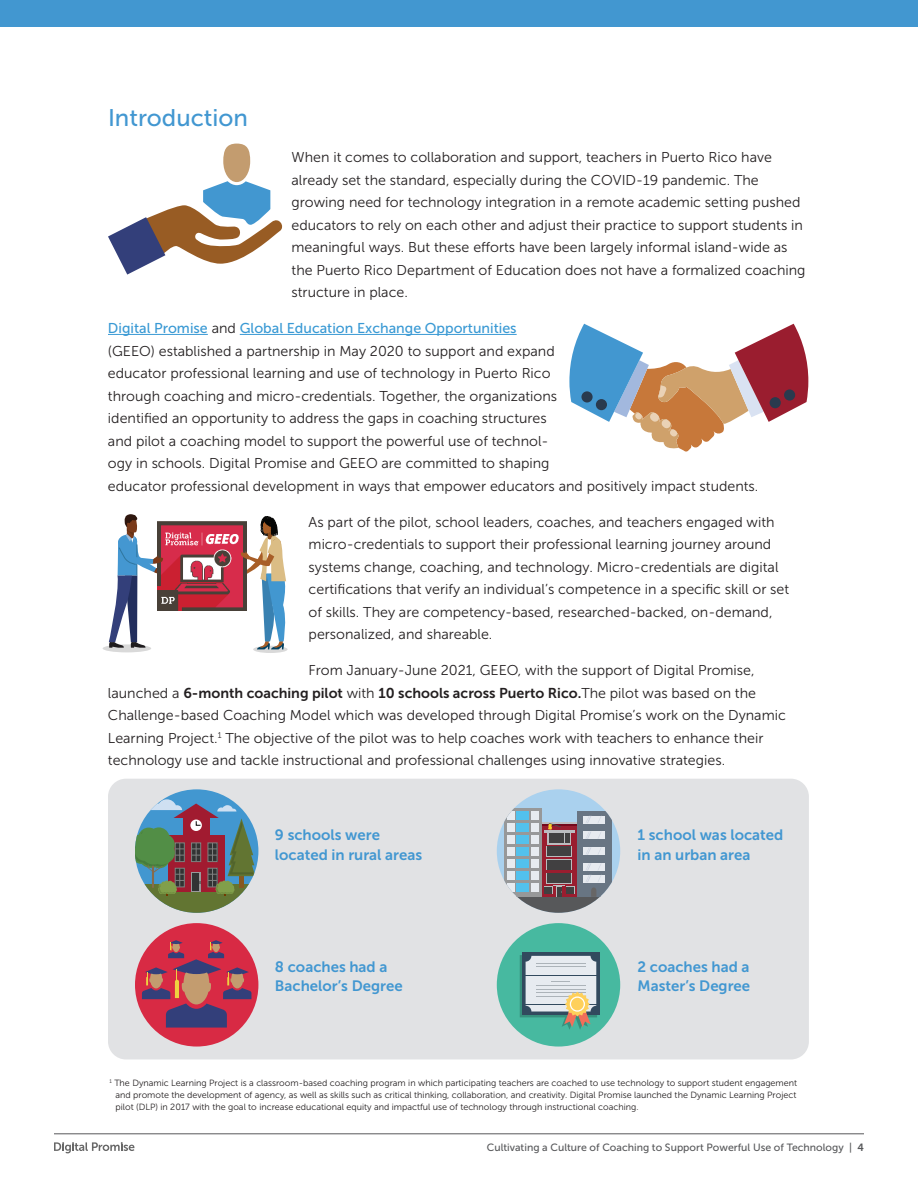
<style>
.page{position:relative;width:918px;height:1188px;background:#fff}
.page>*{position:absolute;margin:0;border:0;box-sizing:border-box;transform-origin:0 0}
.t1{font:24px "Museo Sans 500";color:#4297d1}
.t2{font:15px/19.5px "Museo Sans 700";color:#4297d1}
.t3{font:14.25px/22.5px "Museo Sans 300";color:#231f20}
.t4{font:10.5px "Museo Sans 500";color:#57585a}
.t5{font:9px/12px "Museo Sans 300";color:#231f20;text-align:justify}
.s1{font-family:"Museo Sans 500";color:#3999d4}
.s2{font-family:"Museo Sans 700"}
</style>
<div class="page">
<hr style="left:54px;top:1134px;width:810px;height:1px;background:#57585a">
<div style="left:0;top:0;width:918px;height:27px;background:#4297d0"></div>
<svg style="left:54px;top:1142px;width:80px;height:11px"></svg>
<hr style="left:108px;top:334px;width:100px;height:1px;background:#3999d4">
<hr style="left:240px;top:334px;width:277px;height:1px;background:#3999d4">
<svg style="left:108px;top:144px;width:175px;height:131px"></svg>
<svg style="left:569px;top:324px;width:239px;height:128px"></svg>
<div style="left:770px;top:397px;width:11px;height:11px;background:#293a4e;border-radius:50%"></div>
<div style="left:784px;top:389px;width:11px;height:12px;background:#293a4e;border-radius:50%"></div>
<div style="left:596px;top:399px;width:11px;height:11px;background:#293a4e;border-radius:50%"></div>
<div style="left:581px;top:391px;width:12px;height:12px;background:#293a4e;border-radius:50%"></div>
<img style="left:165px;top:521px;width:71px;height:89px">
<div style="left:103px;top:644px;width:48px;height:8px;background:#d9d9d9;border-radius:50%"></div>
<svg style="left:108px;top:514px;width:57px;height:134px"></svg>
<svg style="left:253px;top:646px;width:35px;height:7px"></svg>
<svg style="left:236px;top:516px;width:51px;height:133px"></svg>
<div style="left:108px;top:779px;width:701px;height:280px;background:#e1e2e4;border-radius:18px"></div>
<div style="left:135px;top:789px;width:123px;height:124px;background:#4297d0;border-radius:50%"></div>
<svg style="left:154px;top:896px;width:85px;height:17px"></svg>
<svg style="left:135px;top:799px;width:120px;height:97px"></svg>
<div style="left:497px;top:789px;width:123px;height:124px;background:#aad1ee;border-radius:50%"></div>
<svg style="left:517px;top:897px;width:83px;height:16px"></svg>
<div style="left:541px;top:822px;width:36px;height:75px;background:#9a1d2f"></div>
<hr style="left:541px;top:822px;width:36px;height:3px;background:#bcbdc0">
<hr style="left:541px;top:825px;width:36px;height:1px;background:#73091c">
<svg style="left:544px;top:823px;width:30px;height:73px"></svg>
<div style="left:577px;top:812px;width:34px;height:85px;background:#687583"></div>
<div style="left:583px;top:816px;width:22px;height:7px;background:#e7ebf0"></div>
<svg style="left:586px;top:816px;width:5px;height:7px"></svg>
<div style="left:583px;top:832px;width:22px;height:7px;background:#e7ebf0"></div>
<svg style="left:586px;top:832px;width:5px;height:7px"></svg>
<div style="left:583px;top:847px;width:22px;height:8px;background:#e7ebf0"></div>
<svg style="left:586px;top:847px;width:5px;height:8px"></svg>
<div style="left:583px;top:863px;width:22px;height:8px;background:#e7ebf0"></div>
<div style="left:583px;top:875px;width:22px;height:7px;background:#e7ebf0"></div>
<svg style="left:586px;top:863px;width:16px;height:34px"></svg>
<svg style="left:504px;top:808px;width:37px;height:89px;background:#9da3a6"></svg>
<div style="left:507px;top:811px;width:7px;height:9px;background:#e7ebf0"></div>
<div style="left:531px;top:811px;width:8px;height:9px;background:#e7ebf0"></div>
<div style="left:517px;top:811px;width:12px;height:9px;background:#52c1ed"></div>
<div style="left:507px;top:823px;width:7px;height:9px;background:#e7ebf0"></div>
<div style="left:531px;top:823px;width:8px;height:9px;background:#e7ebf0"></div>
<div style="left:517px;top:823px;width:12px;height:9px;background:#52c1ed"></div>
<div style="left:507px;top:835px;width:7px;height:9px;background:#e7ebf0"></div>
<div style="left:531px;top:835px;width:8px;height:9px;background:#e7ebf0"></div>
<div style="left:517px;top:835px;width:12px;height:9px;background:#52c1ed"></div>
<div style="left:507px;top:847px;width:7px;height:9px;background:#e7ebf0"></div>
<div style="left:531px;top:847px;width:8px;height:9px;background:#e7ebf0"></div>
<div style="left:517px;top:847px;width:12px;height:9px;background:#52c1ed"></div>
<div style="left:507px;top:859px;width:7px;height:9px;background:#e7ebf0"></div>
<div style="left:531px;top:859px;width:8px;height:9px;background:#e7ebf0"></div>
<div style="left:517px;top:859px;width:12px;height:9px;background:#52c1ed"></div>
<div style="left:507px;top:871px;width:7px;height:9px;background:#e7ebf0"></div>
<div style="left:531px;top:871px;width:8px;height:9px;background:#e7ebf0"></div>
<div style="left:517px;top:871px;width:12px;height:9px;background:#52c1ed"></div>
<div style="left:507px;top:883px;width:7px;height:9px;background:#e7ebf0"></div>
<div style="left:531px;top:883px;width:8px;height:9px;background:#e7ebf0"></div>
<div style="left:517px;top:883px;width:12px;height:9px;background:#52c1ed"></div>
<div style="left:135px;top:923px;width:123px;height:124px;background:#d82a44;border-radius:50%"></div>
<svg style="left:142px;top:940px;width:109px;height:88px"></svg>
<div style="left:497px;top:923px;width:123px;height:124px;background:#47b9a0;border-radius:50%"></div>
<div style="left:522px;top:953px;width:78px;height:62px;background:#324a5e"></div>
<svg style="left:520px;top:955px;width:77px;height:74px"></svg>
<svg style="left:570px;top:996px;width:15px;height:16px"></svg>
<div style="left:571px;top:998px;width:13px;height:12px;background:#fed05b;border-radius:50%"></div>
<h2 class="t1" style="left:108px;top:105px;width:141px">Introduction</h2>
<p class="t3" style="left:292px;top:146px;width:515px">When it comes to collaboration and support, teachers in Puerto Rico have already set the standard, especially during the COVID-19 pandemic. The growing need for technology integration in a remote academic setting pushed educators to rely on each other and adjust their practice to support students in meaningful ways. But these eforts have been largely informal island-wide as the Puerto Rico Department of Education does not have a formalized coaching structure in place.</p>
<p class="t3" style="left:108px;top:317px;width:451px"><span class="s1">Digital Promise</span> and <span class="s1">Global Education Exchange Opportunities </span>(GEEO) established a partnership in May 2020 to support and expand educator professional learning and use of technology in Puerto Rico through coaching and micro-credentials. Together, the organizations identifed an opportunity to address the gaps in coaching structures and pilot a coaching model to support the powerful use of technol-</p>
<p class="t3" style="left:108px;top:452px;width:652px">ogy in schools. Digital Promise and GEEO are committed to shaping<br>educator professional development in ways that empower educators and positively impact students.</p>
<p class="t3" style="left:309px;top:510px;width:482px">As part of the pilot, school leaders, coaches, and teachers engaged with micro-credentials to support their professional learning journey around systems change, coaching, and technology. Micro-credentials are digital certifcations that verify an individual’s competence in a specifc skill or set of skills. They are competency-based, researched-backed, on-demand, personalized, and shareable.</p>
<p class="t3" style="left:108px;top:659px;width:679px;text-indent:201px">From January-June 2021, GEEO, with the support of Digital Promise, launched a <span class="s2">6-month coaching pilot</span> with <span class="s2">10 schools across Puerto Rico.</span>The pilot was based on the Challenge-based Coaching Model which was developed through Digital Promise’s work on the Dynamic Learning Project.<sup>1</sup> The objective of the pilot was to help coaches work with teachers to enhance their technology use and tackle instructional and professional challenges using innovative strategies.</p>
<p class="t2" style="left:275px;top:825px;width:149px">9 schools were located in rural areas</p>
<p class="t2" style="left:638px;top:825px;width:147px">1 school was located in an urban area</p>
<p class="t2" style="left:275px;top:957px;width:129px">8 coaches had a<br>Bachelor’s Degree</p>
<p class="t2" style="left:638px;top:957px;width:114px">2 coaches had a<br>Master’s Degree</p>
<p class="t5" style="left:116px;top:1077px;width:683px;text-indent:-6px"><sup>1</sup> The Dynamic Learning Project is a classroom-based coaching program in which participating teachers are coached to use technology to support student engagement and promote the development of agency, as well as skills such as critical thinking, collaboration, and creativity. Digital Promise launched the Dynamic Learning Project pilot (DLP) in 2017 with the goal to increase educational equity and impactful use of technology through instructional coaching.</p>
<p class="t4" style="left:487px;top:1142px;width:379px">Cultivating a Culture of Coaching to Support Powerful Use of Technology | <span class="s2">4</span></p>
</div>
